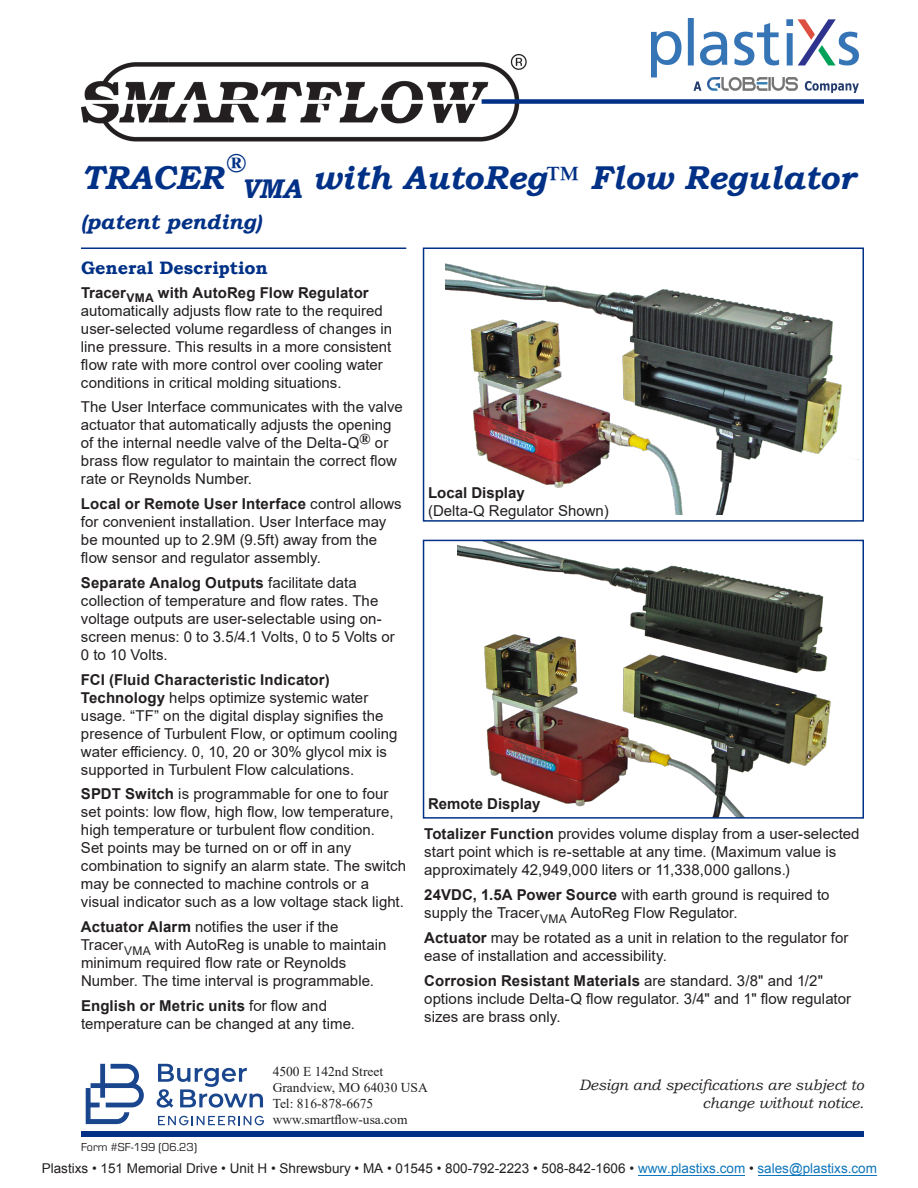
<style>
.page{position:relative;width:918px;height:1188px;background:#fff}
.page>*{position:absolute;margin:0;border:0;box-sizing:border-box;transform-origin:0 0}
.t1{font:italic 700 33px "Bookman Old Style";color:#003186}
.t2{font:italic 700 27px "Bookman Old Style";color:#003186}
.t3{font:italic 700 21px "Bookman Old Style";color:#003186}
.t4{font:700 18px "Bookman Old Style";color:#003186}
.Part_number_descript{font:15px/18px "Arial";color:#231f20}
.t5{font:italic 15px/18px "Bookman Old Style";color:#231f20;text-align:right}
.Part_number_descript-2{font:700 15px "Arial";color:#231f20}
.t6{font:13.5px "Arial";color:#231f20}
.t7{font:13.5px "Times New Roman";color:#231f20}
.t8{font:12px "Eurostile";color:#231f20}
.s1{font-family:"Times New Roman";font-weight:400;font-style:normal}
.s2{font-weight:700}
.s3{color:#0e76bc}
</style>
<div class="page">
<img style="left:81px;top:54px;width:446px;height:88px">
<div style="left:482px;top:99px;width:382px;height:5px;background:#003186"></div>
<div style="left:81px;top:1131px;width:783px;height:6px;background:#003186"></div>
<img style="left:446px;top:263px;width:413px;height:252px">
<div style="left:423px;top:248px;width:441px;height:274px;border:2px solid #003186"></div>
<hr style="left:81px;top:248px;width:325px;height:1px;background:#003186">
<img style="left:457px;top:543px;width:374px;height:273px">
<div style="left:423px;top:540px;width:441px;height:279px;border:2px solid #003186"></div>
<svg style="left:157px;top:1064px;width:106px;height:44px"></svg>
<svg style="left:158px;top:1116px;width:106px;height:9px"></svg>
<svg style="left:86px;top:1064px;width:58px;height:60px"></svg>
<img style="left:651px;top:18px;width:207px;height:74px">
<hr style="left:758px;top:1175px;width:119px;height:1px;background:#0e76bc">
<hr style="left:638px;top:1175px;width:107px;height:1px;background:#0e76bc">
<p class="t2" style="left:227px;top:143px;width:21px">®</p>
<p class="t1" style="left:241px;top:153px;width:616px"><sub>VMA</sub> with AutoReg<span class="s1">™</span> Flow Regulator</p>
<p class="t3" style="left:81px;top:207px;width:182px">(patent pending)</p>
<p class="t1" style="left:81px;top:153px;width:144px">TRACER</p>
<p class="t4" style="left:81px;top:255px;width:188px">General Description</p>
<p class="Part_number_descript" style="left:81px;top:283px;width:313px"><span class="s2">Tracer</span><sub>VMA</sub> <span class="s2">with AutoReg Flow Regulator </span>automatically adjusts flow rate to the required user-selected volume regardless of changes in line pressure. This results in a more consistent flow rate with more control over cooling water conditions in critical molding situations.</p>
<p class="Part_number_descript" style="left:81px;top:398px;width:323px">The User Interface communicates with the valve actuator that automatically adjusts the opening of the internal needle valve of the Delta-Q<sup>®</sup> or brass flow regulator to maintain the correct flow rate or Reynolds Number.</p>
<p class="Part_number_descript" style="left:81px;top:495px;width:322px"><span class="s2">Local or Remote User Interface</span> control allows for convenient installation. User Interface may be mounted up to 2.9M (9.5ft) away from the flow sensor and regulator assembly.</p>
<p class="Part_number_descript" style="left:81px;top:574px;width:315px"><span class="s2">Separate Analog Outputs</span> facilitate data collection of temperature and flow rates. The voltage outputs are user-selectable using on&shy;screen menus: 0 to 3.5/4.1 Volts, 0 to 5 Volts or 0 to 10 Volts.</p>
<p class="Part_number_descript" style="left:81px;top:670px;width:318px"><span class="s2">FCI (Fluid Characteristic Indicator)<br>Technology</span> helps optimize systemic water usage. “TF” on the digital display signifies the presence of Turbulent Flow, or optimum cooling water efficiency. 0, 10, 20 or 30% glycol mix is supported in Turbulent Flow calculations.</p>
<p class="Part_number_descript" style="left:81px;top:785px;width:327px"><span class="s2">SPDT Switch</span> is programmable for one to four set points: low flow, high flow, low temperature, high temperature or turbulent flow condition.<br>Set points may be turned on or off in any combination to signify an alarm state. The switch may be connected to machine controls or a visual indicator such as a low voltage stack light.</p>
<p class="Part_number_descript" style="left:81px;top:918px;width:307px"><span class="s2">Actuator Alarm</span> notifies the user if the Tracer<sub>VMA</sub> with AutoReg is unable to maintain minimum required flow rate or Reynolds Number. The time interval is programmable.</p>
<p class="Part_number_descript" style="left:81px;top:997px;width:276px"><span class="s2">English or Metric units</span> for flow and temperature can be changed at any time.</p>
<p class="Part_number_descript-2" style="left:428px;top:482px;width:98px">Local Display</p>
<p class="Part_number_descript" style="left:428px;top:502px;width:182px">(Delta-Q Regulator Shown)</p>
<p class="Part_number_descript-2" style="left:428px;top:793px;width:114px">Remote Display</p>
<p class="Part_number_descript" style="left:424px;top:825px;width:437px"><span class="s2">Totalizer Function</span> provides volume display from a user-selected start point which is re-settable at any time. (Maximum value is approximately 42,949,000 liters or 11,338,000 gallons.)</p>
<p class="Part_number_descript" style="left:424px;top:886px;width:407px"><span class="s2">24VDC, 1.5A Power Source</span> with earth ground is required to supply the Tracer<sub>VMA</sub> AutoReg Flow Regulator.</p>
<p class="Part_number_descript" style="left:424px;top:928px;width:426px"><span class="s2">Actuator</span> may be rotated as a unit in relation to the regulator for ease of installation and accessibility.</p>
<p class="Part_number_descript" style="left:424px;top:971px;width:428px"><span class="s2">Corrosion Resistant Materials</span> are standard. 3/8" and 1/2" options include Delta-Q flow regulator. 3/4" and 1" flow regulator sizes are brass only.</p>
<p class="t7" style="left:273px;top:1062px;width:112px">4500 E 142nd Street</p>
<p class="t7" style="left:273px;top:1078px;width:157px">Grandview, MO 64030 USA</p>
<p class="t7" style="left:273px;top:1094px;width:102px">Tel: 816-878-6675</p>
<p class="t7" style="left:273px;top:1110px;width:136px">www.smartflow-usa.com</p>
<p class="t6" style="left:42px;top:1160px;width:837px">Plastixs • 151 Memorial Drive • Unit H • Shrewsbury • MA • 01545 • 800-792-2223 • 508-842-1606 • <span class="s3">www.plastixs.com</span> • <span class="s3">sales@plastixs.com</span></p>
<p class="t5" style="left:579px;top:1076px;width:287px">Design and specifications are subject to change without notice.</p>
<p class="t8" style="left:81px;top:1139px;width:118px">Form #SF-199 (06.23)</p>
</div>
